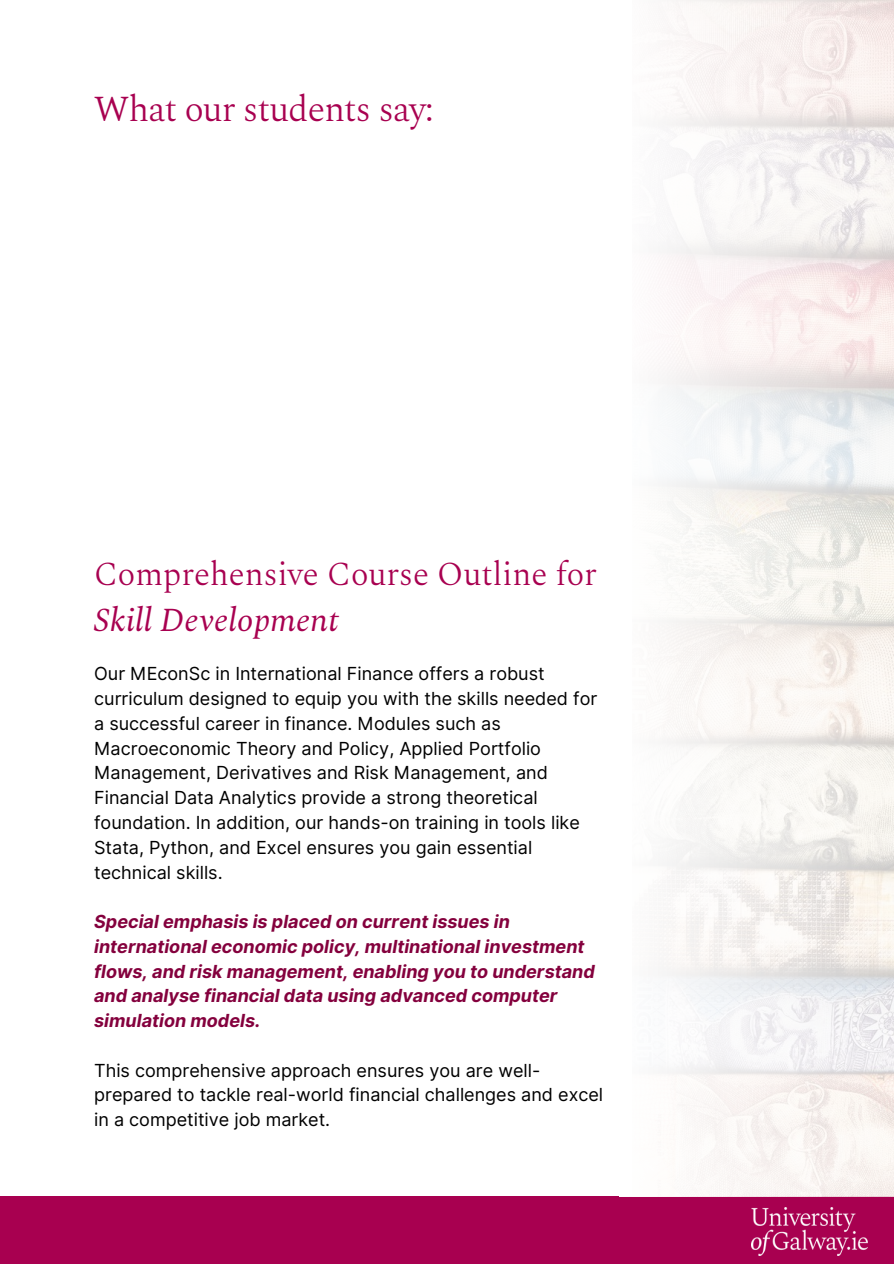
<style>
.page{position:relative;width:894px;height:1264px;background:#fff}
.page>*{position:absolute;margin:0;border:0;box-sizing:border-box;transform-origin:0 0}
.t1{font:300 36px "Spectral";letter-spacing:-.02em;color:#a80050}
.t2{font:300 33px "Spectral";color:#a80050}
.t3{font:italic 33px "Spectral";color:#a80050}
.t4{font:18px/24.8px "Inter";color:#000}
.t5{font:italic 700 18px/24.8px "Inter";color:#84003d}
</style>
<div class="page">
<div style="left:0;top:1196px;width:893px;height:67px;background:#a80050"></div>
<img style="left:751px;top:1207px;width:115px;height:48px">
<svg style="left:667px;top:0;width:226px;height:1196px;fill:#f7f4f2"></svg>
<h1 class="t1" style="left:94px;top:83px;width:341px">What our students say:</h1>
<h2 class="t2" style="left:94px;top:549px;width:504px">Comprehensive Course Outline for</h2>
<h2 class="t3" style="left:94px;top:596px;width:246px">Skill Development</h2>
<p class="t4" style="left:94px;top:661px;width:504px">Our MEconSc in International Finance offers a robust curriculum designed to equip you with the skills needed for a successful career in finance. Modules such as Macroeconomic Theory and Policy, Applied Portfolio Management, Derivatives and Risk Management, and Financial Data Analytics provide a strong theoretical foundation. In addition, our hands-on training in tools like Stata, Python, and Excel ensures you gain essential technical skills.</p>
<p class="t5" style="left:94px;top:909px;width:502px">Special emphasis is placed on current issues in international economic policy, multinational investment flows, and risk management, enabling you to understand and analyse financial data using advanced computer simulation models.</p>
<p class="t4" style="left:94px;top:1057px;width:510px">This comprehensive approach ensures you are well&shy;prepared to tackle real-world financial challenges and excel in a competitive job market.</p>
</div>
